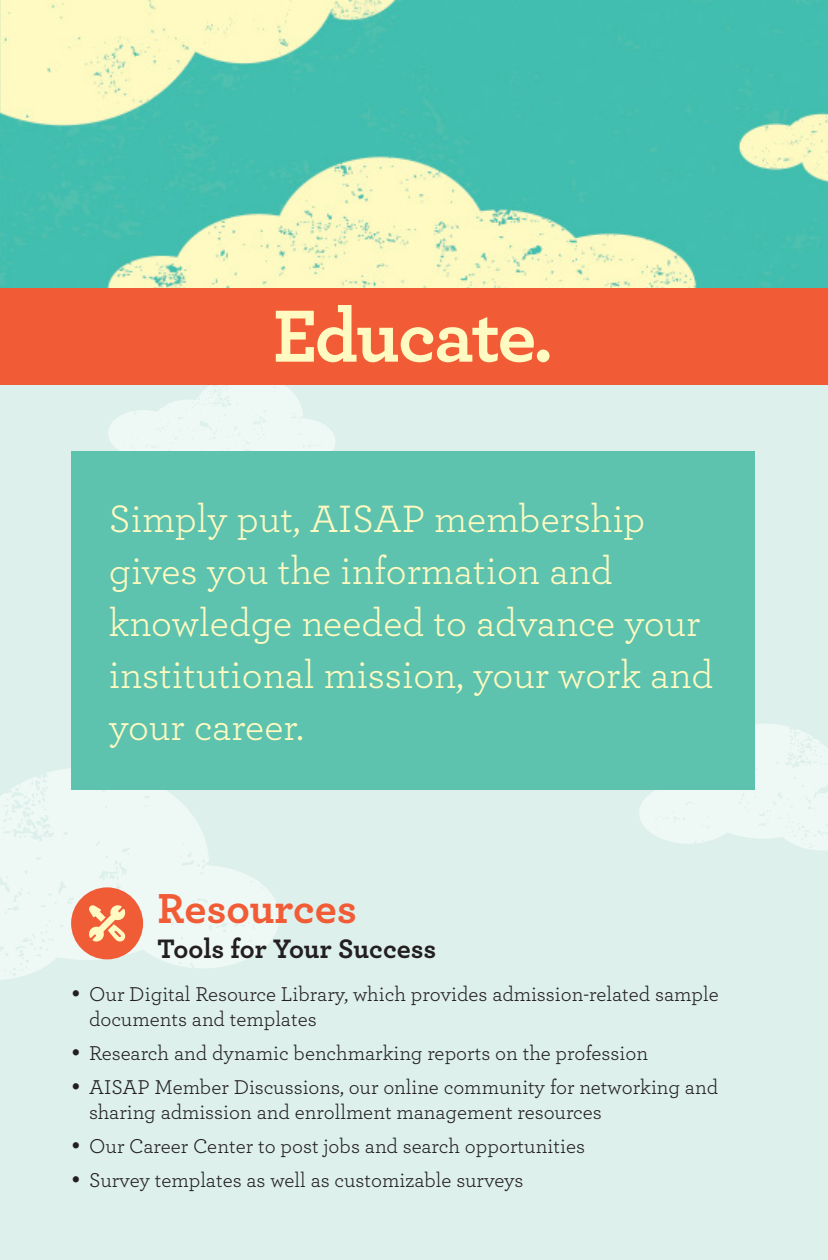
<style>
.page{position:relative;width:828px;height:1260px;background:#fff}
.page>*{position:absolute;margin:0;border:0;box-sizing:border-box;transform-origin:0 0}
.headlines{font:700 77.4px "Archer";letter-spacing:-.03em;color:#fffac1}
.title_2{font:700 44px "Archer";letter-spacing:-.005em;color:#f15c36}
.body_2{font:40px/52px "Archer";color:#fffac1}
.subhead_2{font:700 28px "Archer";letter-spacing:-.005em;color:#231f20}
.t1{font:21px/25px "Archer";color:#231f20}
</style>
<div class="page">
<div style="left:0;top:274px;width:828px;height:986px;background:#ddf0eb"></div>
<svg style="left:639px;top:724px;width:189px;height:127px"></svg>
<svg style="left:108px;top:385px;width:227px;height:66px"></svg>
<svg style="left:0;top:768px;width:280px;height:212px;fill:#eef8f5"></svg>
<img style="left:1px;top:0;width:827px;height:288px">
<div style="left:0;top:288px;width:828px;height:97px;background:#f15c36"></div>
<div style="left:71px;top:887px;width:72px;height:72px;background:#f05c36;border-radius:50%"></div>
<svg style="left:89px;top:905px;width:37px;height:37px"></svg>
<div style="left:71px;top:451px;width:684px;height:339px;background:#5dc3af"></div>
<p class="headlines" style="left:273px;top:275px;width:282px">Educate.</p>
<p class="body_2" style="left:109px;top:491px;width:606px">Simply put, AISAP membership gives you the information and knowledge needed to advance your institutional mission, your work and your career.</p>
<p class="title_2" style="left:158px;top:873px;width:201px">Resources</p>
<p class="subhead_2" style="left:158px;top:926px;width:280px">Tools for Your Success</p>
<p class="t1" style="left:89px;top:980px;width:631px">Our Digital Resource Library, which provides admission-related sample documents and templates</p>
<p class="t1" style="left:89px;top:1039px;width:561px">Research and dynamic benchmarking reports on the profession</p>
<p class="t1" style="left:89px;top:1073px;width:631px">AISAP Member Discussions, our online community for networking and sharing admission and enrollment management resources</p>
<p class="t1" style="left:89px;top:1132px;width:497px">Our Career Center to post jobs and search opportunities</p>
<p class="t1" style="left:89px;top:1166px;width:436px">Survey templates as well as customizable surveys</p>
</div>
